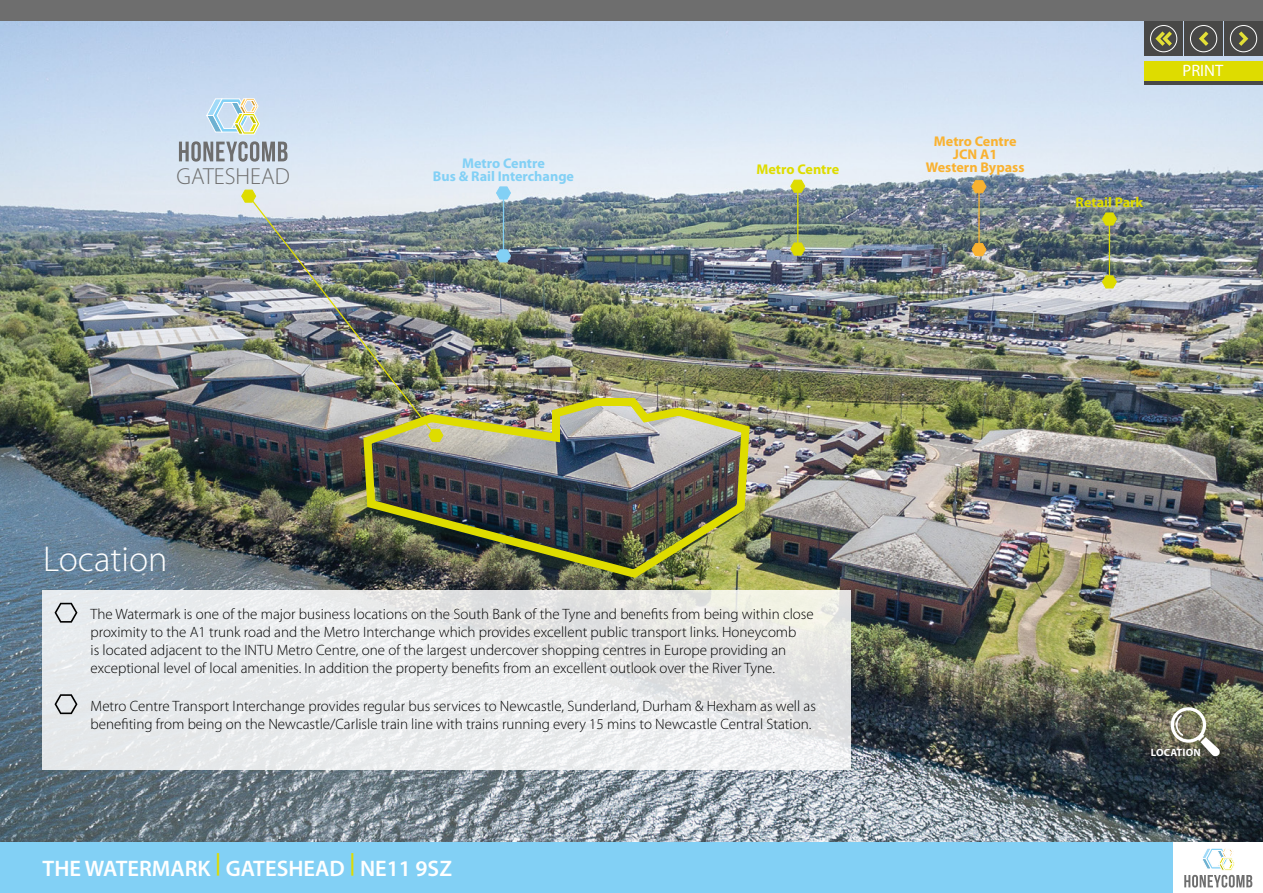
<style>
.page{position:relative;width:1263px;height:893px;background:#6e6e6e}
.page>*{position:absolute;margin:0;border:0;box-sizing:border-box;transform-origin:0 0}
.t1{font:300 36px "Myriad Pro";color:#fff}
.t2{font:300 23.25px "Myriad Pro";color:#6e6e6e}
.t3{font:600 22.5px "Myriad Pro";color:#fff}
.t4{font:16.5px "Myriad Pro";color:#fff}
.t5{font:300 15px/18px "Myriad Pro";color:#000}
.t6{font:700 14.1px "Myriad Pro";color:#82d0f5}
.t7{font:700 14.1px/12.9px "Myriad Pro";color:#f9b231;text-align:center}
.t8{font:700 14.1px "Myriad Pro";color:#dedc00}
.t9{font:700 10.5px "Myriad Pro";letter-spacing:.02em;color:#fff}
</style>
<div class="page">
<div style="left:0;top:842px;width:1263px;height:51px;background:#82d0f5"></div>
<div style="left:1174px;top:842px;width:89px;height:51px;background:#fff"></div>
<svg style="left:1184px;top:848px;width:68px;height:39px"></svg>
<img style="left:0;top:21px;width:1263px;height:821px">
<img style="left:359px;top:394px;width:395px;height:188px">
<img style="left:247px;top:194px;width:189px;height:242px">
<svg style="left:429px;top:429px;width:14px;height:13px"></svg>
<svg style="left:241px;top:190px;width:15px;height:12px"></svg>
<svg style="left:496px;top:187px;width:15px;height:12px"></svg>
<svg style="left:496px;top:250px;width:15px;height:12px"></svg>
<hr style="left:503px;top:193px;width:1px;height:63px;background:#82d0f5">
<svg style="left:179px;top:141px;width:108px;height:21px"></svg>
<svg style="left:206px;top:98px;width:54px;height:37px;background:#cde0db"></svg>
<svg style="left:972px;top:180px;width:14px;height:13px"></svg>
<svg style="left:972px;top:243px;width:14px;height:13px"></svg>
<hr style="left:978px;top:187px;width:2px;height:62px;background:#f9b231">
<svg style="left:43px;top:590px;width:808px;height:180px;background:#e8eaeb"></svg>
<svg style="left:55px;top:603px;width:22px;height:20px"></svg>
<svg style="left:55px;top:694px;width:22px;height:20px"></svg>
<svg style="left:791px;top:180px;width:14px;height:12px"></svg>
<svg style="left:791px;top:243px;width:14px;height:12px"></svg>
<hr style="left:797px;top:186px;width:1px;height:63px;background:#dedc00">
<svg style="left:1102px;top:213px;width:14px;height:12px"></svg>
<svg style="left:1102px;top:276px;width:14px;height:12px"></svg>
<hr style="left:1109px;top:219px;width:1px;height:63px;background:#dedc00">
<div style="left:1144px;top:21px;width:39px;height:35px;background:#484847"></div>
<div style="left:1150px;top:25px;width:27px;height:27px;border:1px solid #fff;border-radius:50%"></div>
<svg style="left:1155px;top:31px;width:17px;height:15px"></svg>
<div style="left:1184px;top:21px;width:39px;height:35px;background:#484847"></div>
<div style="left:1144px;top:61px;width:119px;height:20px;background:#dedc00"></div>
<hr style="left:1144px;top:81px;width:119px;height:3px;background:#484847">
<div style="left:1224px;top:21px;width:39px;height:35px;background:#484847"></div>
<div style="left:1230px;top:25px;width:27px;height:27px;border:1px solid #fff;border-radius:50%"></div>
<svg style="left:1239px;top:31px;width:9px;height:15px"></svg>
<div style="left:1190px;top:25px;width:27px;height:27px;border:1px solid #fff;border-radius:50%"></div>
<svg style="left:1199px;top:31px;width:9px;height:15px"></svg>
<svg style="left:1171px;top:707px;width:49px;height:50px;background:#8f907b"></svg>
<p class="t6" style="left:462px;top:155px;width:84px">Metro Centre</p>
<h2 class="t2" style="left:177px;top:162px;width:115px">GATESHEAD</h2>
<p class="t6" style="left:433px;top:167px;width:143px">Bus &amp; Rail Interchange</p>
<p class="t8" style="left:756px;top:160px;width:84px">Metro Centre</p>
<p class="t7" style="left:926px;top:134px;width:100px">Metro Centre<br>JCN A1<br>Western Bypass</p>
<p class="t4" style="left:1182px;top:61px;width:42px">PRINT</p>
<p class="t8" style="left:1076px;top:193px;width:69px">Retail Park</p>
<h1 class="t1" style="left:43px;top:538px;width:126px">Location</h1>
<p class="t5" style="left:91px;top:605px;width:725px">The Watermark is one of the major business locations on the South Bank of the Tyne and benefits from being within close proximity to the A1 trunk road and the Metro Interchange which provides excellent public transport links. Honeycomb<br>is located adjacent to the INTU Metro Centre, one of the largest undercover shopping centres in Europe providing an exceptional level of local amenities. In addition the property benefits from an excellent outlook over the River Tyne.</p>
<p class="t5" style="left:91px;top:697px;width:727px">Metro Centre Transport Interchange provides regular bus services to Newcastle, Sunderland, Durham &amp; Hexham as well as benefiting from being on the Newcastle/Carlisle train line with trains running every 15 mins to Newcastle Central Station.</p>
<h3 class="t3" style="left:43px;top:854px;width:411px">THE WATERMARK <sup>|</sup> GATESHEAD <sup>|</sup> NE11 9SZ</h3>
<p class="t9" style="left:1151px;top:746px;width:52px">LOCATION</p>
</div>
